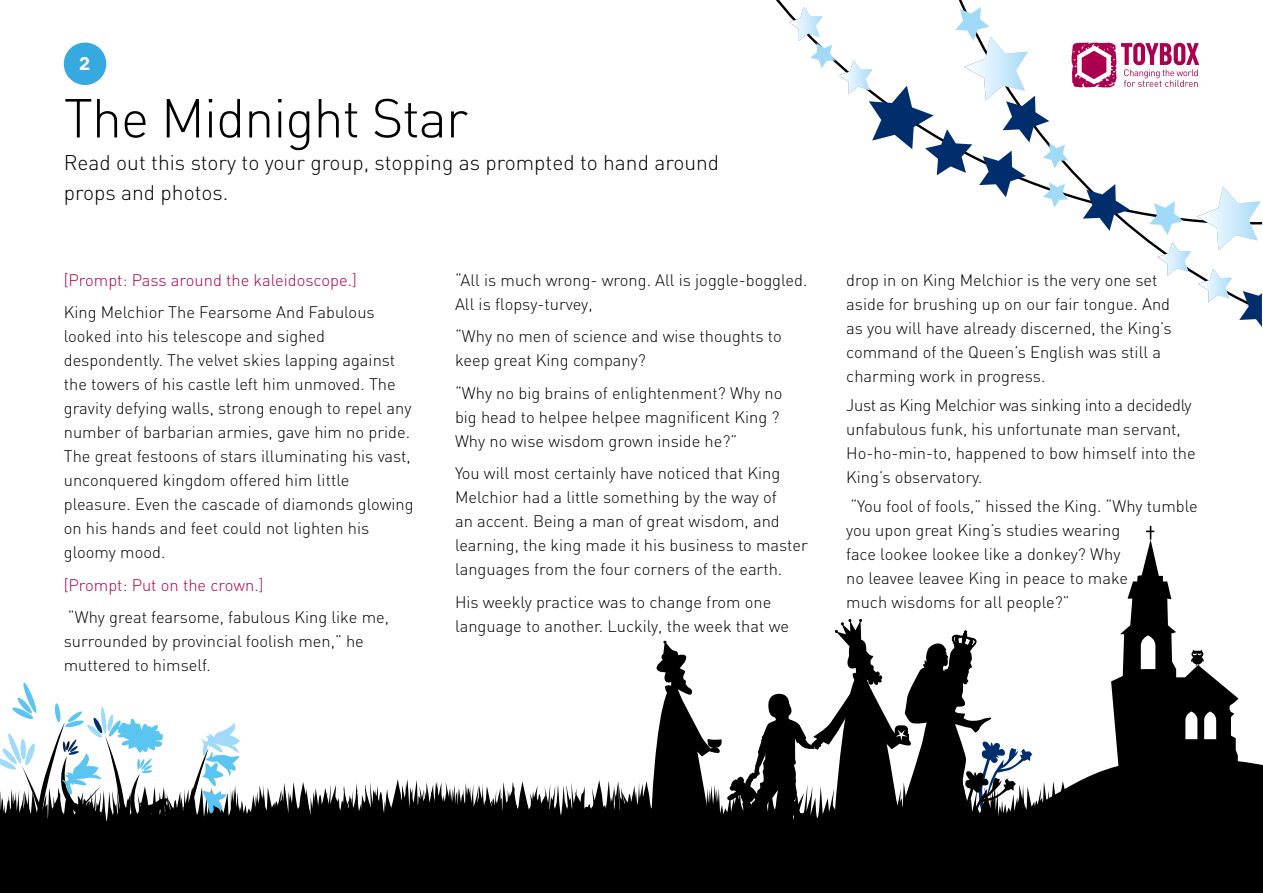
<style>
.page{position:relative;width:1263px;height:893px;background:#fff}
.page>*{position:absolute;margin:0;border:0;box-sizing:border-box;transform-origin:0 0}
.t1{font:300 54px "DIN";letter-spacing:-.02em;color:#000}
.t2{font:300 21px/30px "DIN";color:#000}
.t3{font:21px "DIN Bold Alternate";color:#fff}
.t4{font:300 16.5px/24px "DIN";color:#000}
.t5{font:300 16.5px "DIN";color:#ab004f}
</style>
<div class="page">
<svg style="left:789px;top:7px;width:473px;height:320px"></svg>
<svg style="left:263px;top:779px;width:388px;height:114px;fill:#000"></svg>
<svg style="left:240px;top:785px;width:302px;height:108px;background:#1c1c1c"></svg>
<svg style="left:0;top:682px;width:240px;height:211px"></svg>
<svg style="left:651px;top:526px;width:612px;height:367px"></svg>
<div style="left:64px;top:43px;width:42px;height:42px;background:#36a9e1;border-radius:50%"></div>
<p class="t3" style="left:79px;top:49px;width:13px">2</p>
<h1 class="t1" style="left:64px;top:82px;width:406px">The Midnight Star</h1>
<p class="t2" style="left:64px;top:147px;width:657px">Read out this story to your group, stopping as prompted to hand around props and photos.</p>
<p class="t5" style="left:64px;top:269px;width:295px">[Prompt: Pass around the kaleidoscope.]</p>
<p class="t4" style="left:64px;top:299px;width:351px">King Melchior The Fearsome And Fabulous looked into his telescope and sighed despondently. The velvet skies lapping against the towers of his castle left him unmoved. The gravity defying walls, strong enough to repel any number of barbarian armies, gave him no pride.<br>The great festoons of stars illuminating his vast, unconquered kingdom offered him little pleasure. Even the cascade of diamonds glowing on his hands and feet could not lighten his gloomy mood.</p>
<p class="t5" style="left:64px;top:574px;width:201px">[Prompt: Put on the crown.]</p>
<p class="t4" style="left:64px;top:605px;width:327px">“Why great fearsome, fabulous King like me, surrounded by provincial foolish men,” he muttered to himself.</p>
<p class="t4" style="left:455px;top:267px;width:354px">“All is much wrong- wrong. All is joggle-boggled.<br>All is flopsy-turvey,</p>
<p class="t4" style="left:455px;top:324px;width:328px">“Why no men of science and wise thoughts to keep great King company?</p>
<p class="t4" style="left:455px;top:380px;width:329px">“Why no big brains of enlightenment? Why no big head to helpee helpee magnificent King ?<br>Why no wise wisdom grown inside he?”</p>
<p class="t4" style="left:455px;top:461px;width:354px">You will most certainly have noticed that King Melchior had a little something by the way of<br>an accent. Being a man of great wisdom, and learning, the king made it his business to master languages from the four corners of the earth.</p>
<p class="t4" style="left:455px;top:589px;width:335px">His weekly practice was to change from one language to another. Luckily, the week that we</p>
<p class="t4" style="left:846px;top:267px;width:327px">drop in on King Melchior is the very one set aside for brushing up on our fair tongue. And as you will have already discerned, the King’s command of the Queen’s English was still a charming work in progress.</p>
<p class="t4" style="left:846px;top:392px;width:351px">Just as King Melchior was sinking into a decidedly unfabulous funk, his unfortunate man servant, Ho-ho-min-to, happened to bow himself into the King’s observatory.</p>
<p class="t4" style="left:846px;top:494px;width:353px">“You fool of fools,” hissed the King. “Why tumble you upon great King’s studies wearing<br>face lookee lookee like a donkey? Why<br>no leavee leavee King in peace to make<br>much wisdoms for all people?”</p>
</div>
